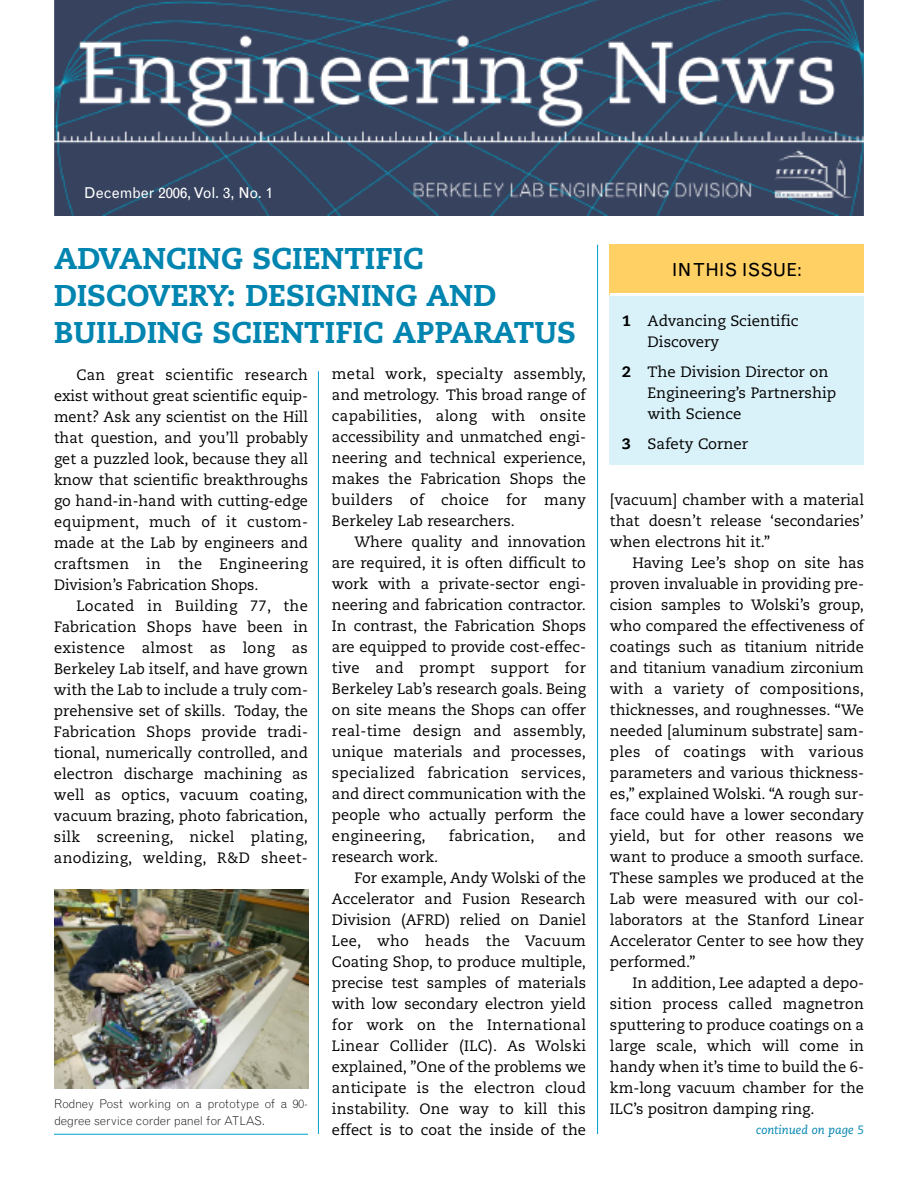
<style>
.page{position:relative;width:918px;height:1188px;background:#fff}
.page>*{position:absolute;margin:0;border:0;box-sizing:border-box;transform-origin:0 0}
.t1{font:800 30px/36.8px "Caecilia";color:#0085b0}
.t2{font:18px "Grotesque";color:#000}
.t3{font:15px/21px "Caecilia";color:#000;text-align:justify}
.t4{font:15px "Caecilia";letter-spacing:.02em;color:#000}
.t5{font:15px "Grotesque";color:#fff}
.t6{font:300 12px/16.5px "Grotesque";letter-spacing:-.01em;color:#000}
.t7{font:italic 12px "Caecilia";color:#0085b0}
.s1{font-weight:800}
</style>
<div class="page">
<img style="left:54px;top:0;width:810px;height:216px">
<div style="left:610px;top:244px;width:254px;height:53px;background:#ffd165"></div>
<div style="left:610px;top:296px;width:254px;height:169px;background:#d9f1f8"></div>
<hr style="left:610px;top:293px;width:254px;height:3px;background:#fff">
<img style="left:54px;top:890px;width:254px;height:199px">
<hr style="left:54px;top:1134px;width:254px;height:1px;background:#009fcf">
<hr style="left:318px;top:371px;width:1px;height:763px;background:#009fcf">
<hr style="left:597px;top:245px;width:1px;height:889px;background:#009fcf">
<p class="t5" style="left:84px;top:187px;width:191px">December 2006, Vol. 3, No. 1</p>
<h1 class="t1" style="left:54px;top:243px;width:524px">ADVANCING SCIENTIFIC<br>DISCOVERY: DESIGNING AND<br>BUILDING SCIENTIFIC APPARATUS</h1>
<p class="t3" style="left:54px;top:366px;width:256px;text-indent:22px">Can great scientific research exist without great scientific equip&shy;ment? Ask any scientist on the Hill that question, and you’ll probably get a puzzled look, because they all know that scientific breakthroughs go hand-in-hand with cutting-edge equipment, much of it custom&shy;made at the Lab by engineers and craftsmen in the Engineering Division’s Fabrication Shops.</p>
<p class="t3" style="left:54px;top:597px;width:256px;text-indent:23px">Located in Building 77, the Fabrication Shops have been in existence almost as long as Berkeley Lab itself, and have grown with the Lab to include a truly com&shy;prehensive set of skills. Today, the Fabrication Shops provide tradi&shy;tional, numerically controlled, and electron discharge machining as well as optics, vacuum coating, vacuum brazing, photo fabrication, silk screening, nickel plating, anodizing, welding, R&amp;D sheet-</p>
<p class="t6" style="left:54px;top:1097px;width:256px">Rodney Post working on a prototype of a 90- degree service corder panel for ATLAS.</p>
<p class="t3" style="left:332px;top:365px;width:256px">metal work, specialty assembly, and metrology. This broad range of capabilities, along with onsite accessibility and unmatched engi&shy;neering and technical experience, makes the Fabrication Shops the builders of choice for many Berkeley Lab researchers.</p>
<p class="t3" style="left:332px;top:533px;width:256px;text-indent:22px">Where quality and innovation are required, it is often difficult to work with a private-sector engi&shy;neering and fabrication contractor.<br>In contrast, the Fabrication Shops are equipped to provide cost-effec&shy;tive and prompt support for Berkeley Lab’s research goals. Being on site means the Shops can offer real-time design and assembly, unique materials and processes, specialized fabrication services, and direct communication with the people who actually perform the engineering,</p>
<p class="t4" style="left:449px;top:829px;width:87px">fabrication,</p>
<p class="t3" style="left:558px;top:827px;width:30px">and</p>
<p class="t3" style="left:332px;top:848px;width:108px">research work.</p>
<p class="t3" style="left:354px;top:869px;width:233px">For example, Andy Wolski of the</p>
<p class="t3" style="left:332px;top:890px;width:255px">Accelerator and Fusion Research</p>
<p class="t3" style="left:332px;top:911px;width:256px">Division (AFRD) relied on Daniel</p>
<p class="t4" style="left:332px;top:934px;width:256px">Lee, who heads the Vacuum</p>
<p class="t3" style="left:332px;top:953px;width:256px">Coating Shop, to produce multiple,</p>
<p class="t3" style="left:332px;top:974px;width:256px">precise test samples of materials</p>
<p class="t3" style="left:332px;top:995px;width:256px">with low secondary electron yield</p>
<p class="t4" style="left:332px;top:1018px;width:255px">for work on the International</p>
<p class="t4" style="left:332px;top:1039px;width:256px">Linear Collider (ILC). As Wolski</p>
<p class="t3" style="left:332px;top:1058px;width:256px">explained, ”One of the problems we</p>
<p class="t3" style="left:332px;top:1079px;width:255px">anticipate is the electron cloud</p>
<p class="t3" style="left:332px;top:1100px;width:256px">instability. One way to kill this</p>
<p class="t3" style="left:332px;top:1121px;width:256px">effect is to coat the inside of the</p>
<p class="t2" style="left:672px;top:263px;width:132px">IN THIS ISSUE:</p>
<p class="t3" style="left:648px;top:312px;width:153px;text-indent:-25px"><span class="s1">1</span> Advancing Scientific<br>Discovery</p>
<p class="t3" style="left:648px;top:363px;width:190px;text-align:left;text-indent:-25px"><span class="s1">2</span> The Division Director on<br>Engineering’s Partnership with Science</p>
<p class="t3" style="left:622px;top:435px;width:128px"><span class="s1">3</span> Safety Corner</p>
<p class="t3" style="left:610px;top:491px;width:256px">[vacuum] chamber with a material that doesn’t release ‘secondaries’ when electrons hit it.”</p>
<p class="t3" style="left:610px;top:554px;width:256px;text-indent:23px">Having Lee’s shop on site has proven invaluable in providing pre&shy;cision samples to Wolski’s group, who compared the effectiveness of coatings such as titanium nitride and titanium vanadium zirconium with a variety of compositions, thicknesses, and roughnesses. “We needed [aluminum substrate] sam&shy;ples of coatings with various parameters and various thickness&shy;es,” explained Wolski. “A rough sur&shy;face could have a lower secondary yield, but for other reasons we want to produce a smooth surface.<br>These samples we produced at the Lab were measured with our col&shy;laborators at the Stanford Linear Accelerator Center to see how they performed.”</p>
<p class="t3" style="left:610px;top:974px;width:256px;text-indent:23px">In addition, Lee adapted a depo&shy;sition process called magnetron sputtering to produce coatings on a large scale, which will come in handy when it’s time to build the 6- km-long vacuum chamber for the ILC’s positron damping ring.</p>
<p class="t7" style="left:756px;top:1125px;width:109px">continued on page 5</p>
</div>
